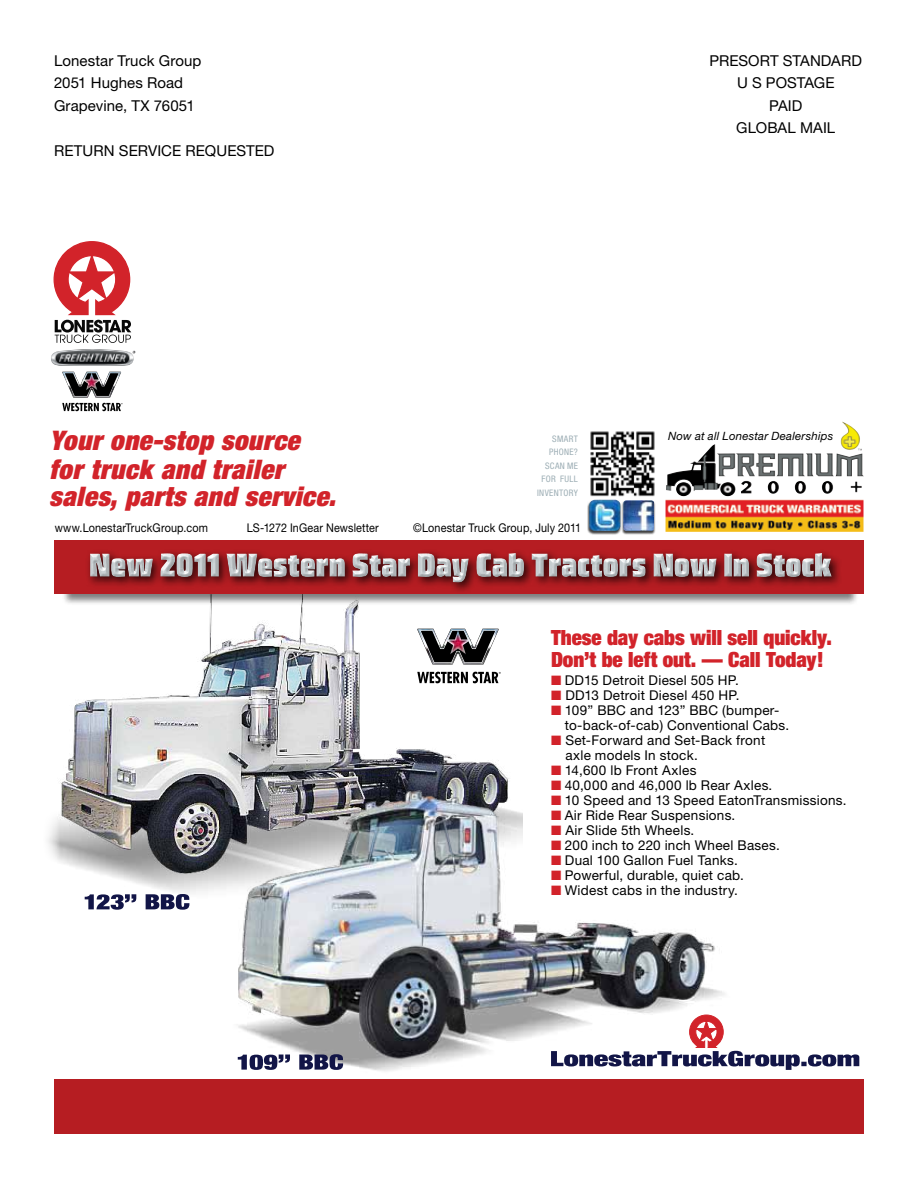
<style>
.page{position:relative;width:918px;height:1188px;background:#fff}
.page>*{position:absolute;margin:0;border:0;box-sizing:border-box;transform-origin:0 0}
.t1{font:italic 900 condensed 27px/27.8px "Helvetica Neue LT Std";letter-spacing:.02em;color:#d2232a}
.t2{font:900 expanded 21px/22.5px "Helvetica Neue";color:#d2232a}
.t3{font:15px/22.5px "Helvetica Neue";letter-spacing:.005em;color:#000;text-align:center}
.t4{font:13.5px/15px "Helvetica Neue";letter-spacing:.02em;color:#000}
.t5{font:12px "Helvetica Neue";letter-spacing:.015em;color:#000;scale:.9 1}
.t6{font:italic 11.4px "Helvetica Neue";letter-spacing:.02em;color:#000}
.t7{font:condensed 9px/13.5px "Helvetica Neue";letter-spacing:.035em;color:#9daeb5;text-align:right}
.s1{color:#d2232a}
</style>
<div class="page">
<svg style="left:733px;top:1050px;width:126px;height:20px"></svg>
<img style="left:48px;top:606px;width:451px;height:300px">
<img style="left:223px;top:766px;width:510px;height:305px">
<div style="left:61px;top:540px;width:798px;height:66px;background:#000;opacity:.5"></div>
<div style="left:55px;top:1079px;width:809px;height:55px;background:#b61d22"></div>
<svg style="left:62px;top:380px;width:61px;height:31px"></svg>
<svg style="left:417px;top:629px;width:82px;height:35px"></svg>
<svg style="left:417px;top:672px;width:84px;height:11px"></svg>
<svg style="left:54px;top:241px;width:77px;height:102px"></svg>
<img style="left:666px;top:422px;width:198px;height:69px">
<img style="left:590px;top:431px;width:65px;height:66px">
<div style="left:586px;top:428px;width:72px;height:72px;border:2px solid #fff;border-radius:4px"></div>
<div style="left:587px;top:500px;width:69px;height:35px;background:#000;opacity:.75"></div>
<img style="left:623px;top:500px;width:31px;height:31px">
<img style="left:589px;top:500px;width:31px;height:31px">
<div style="left:54px;top:540px;width:810px;height:54px;background:#b61d22"></div>
<div style="left:86px;top:549px;width:757px;height:45px;background:#000;opacity:.75"></div>
<svg style="left:90px;top:552px;width:742px;height:32px;background:#a16468"></svg>
<svg style="left:85px;top:894px;width:104px;height:16px"></svg>
<svg style="left:238px;top:1054px;width:105px;height:16px"></svg>
<p class="t3" style="left:54px;top:49px;width:149px;text-align:left">Lonestar Truck Group<br>2051 Hughes Road<br>Grapevine, TX 76051</p>
<p class="t3" style="left:54px;top:139px;width:222px">RETURN SERVICE REQUESTED</p>
<h1 class="t1" style="left:49px;top:427px;width:288px">Your one-stop source for truck and trailer sales, parts and service.</h1>
<p class="t3" style="left:710px;top:49px;width:154px">PRESORT STANDARD<br>U S POSTAGE<br>PAID<br>GLOBAL MAIL</p>
<p class="t7" style="left:552px;top:432px;width:27px">SMART</p>
<p class="t6" style="left:668px;top:429px;width:167px">Now at all Lonestar Dealerships</p>
<p class="t7" style="left:537px;top:445px;width:42px">PHONE?<br>SCAN ME<br>FOR FULL<br>INVENTORY</p>
<p class="t5" style="left:55px;top:521px;width:172px">www.LonestarTruckGroup.com</p>
<p class="t5" style="left:247px;top:521px;width:148px">LS-1272 InGear Newsletter</p>
<p class="t5" style="left:413px;top:521px;width:188px">©Lonestar Truck Group, July 2011</p>
<h2 class="t2" style="left:551px;top:625px;width:282px">These day cabs will sell quickly.<br>Don’t be left out. — Call Today!</h2>
<p class="t4" style="left:551px;top:672px;width:189px"><span class="s1">■</span> DD15 Detroit Diesel 505 HP.</p>
<p class="t4" style="left:551px;top:687px;width:190px"><span class="s1">■</span> DD13 Detroit Diesel 450 HP.</p>
<p class="t4" style="left:565px;top:702px;width:226px;text-indent:-14px"><span class="s1">■</span> 109” BBC and 123” BBC (bumper&shy;to-back-of-cab) Conventional Cabs.</p>
<p class="t4" style="left:565px;top:732px;width:201px;text-indent:-14px"><span class="s1">■</span> Set-Forward and Set-Back front axle models In stock.</p>
<p class="t4" style="left:551px;top:762px;width:147px"><span class="s1">■</span> 14,600 lb Front Axles</p>
<p class="t4" style="left:551px;top:777px;width:223px"><span class="s1">■</span> 40,000 and 46,000 lb Rear Axles.</p>
<p class="t4" style="left:551px;top:792px;width:297px"><span class="s1">■</span> 10 Speed and 13 Speed EatonTransmissions.</p>
<p class="t4" style="left:551px;top:807px;width:186px"><span class="s1">■</span> Air Ride Rear Suspensions.</p>
<p class="t4" style="left:551px;top:822px;width:145px"><span class="s1">■</span> Air Slide 5th Wheels.</p>
<p class="t4" style="left:551px;top:837px;width:230px"><span class="s1">■</span> 200 inch to 220 inch Wheel Bases.</p>
<p class="t4" style="left:551px;top:852px;width:188px"><span class="s1">■</span> Dual 100 Gallon Fuel Tanks.</p>
<p class="t4" style="left:551px;top:867px;width:195px"><span class="s1">■</span> Powerful, durable, quiet cab.</p>
<p class="t4" style="left:551px;top:882px;width:188px"><span class="s1">■</span> Widest cabs in the industry.</p>
</div>
